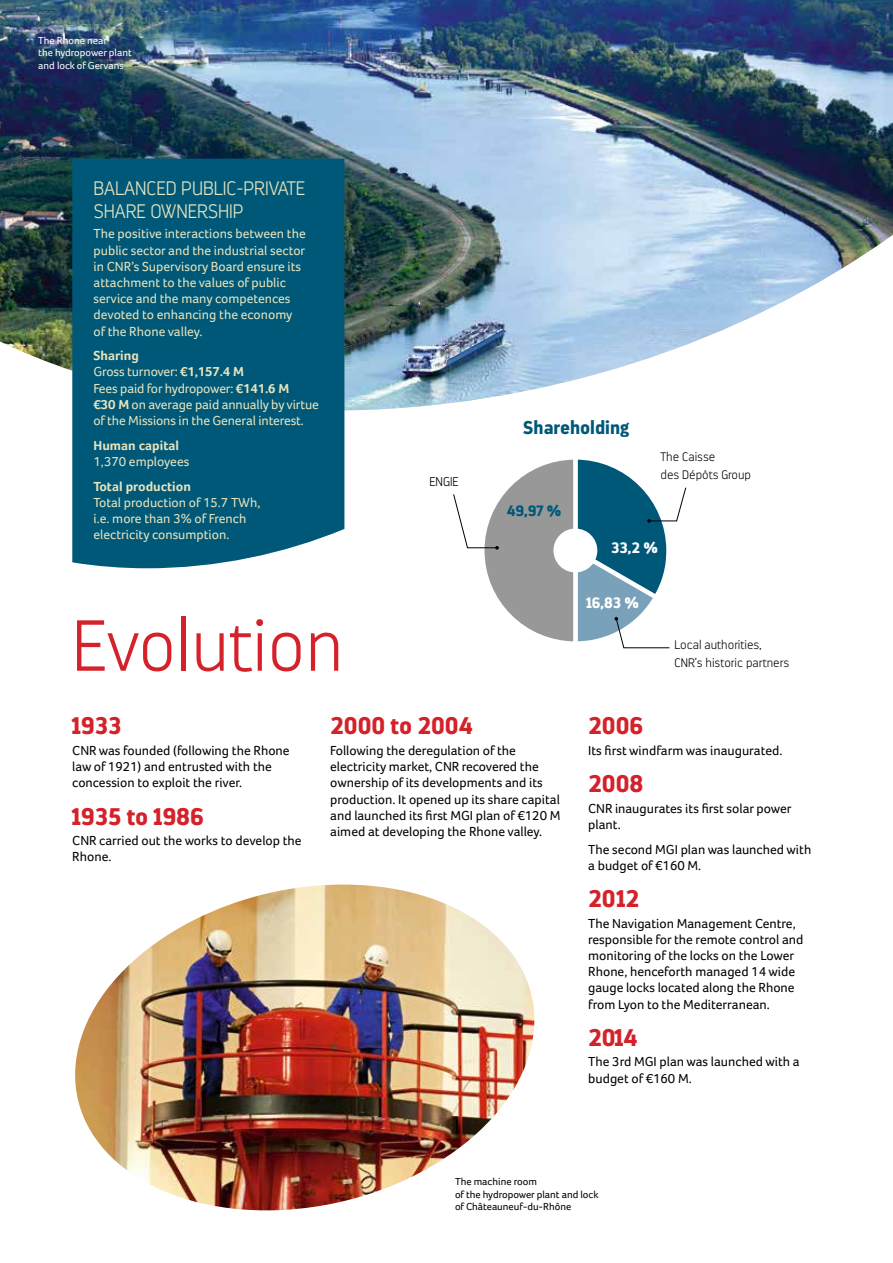
<style>
.page{position:relative;width:893px;height:1263px;background:#fff}
.page>*{position:absolute;margin:0;border:0;box-sizing:border-box;transform-origin:0 0}
.t1{font:200 72px "Darwin";color:#d4212a}
.t2{font:900 24px "Darwin";color:#d4212a}
.t3{font:200 19.5px/23.4px "Darwin";color:#e8e4bd}
.t4{font:900 18.45px "Darwin";color:#005878}
.t5{font:900 15px "Darwin";color:#fff}
.t6{font:900 15px "Darwin";color:#005878}
.t7{font:13.5px/16.2px "Foco";color:#000}
.t8{font:13.5px/16.2px "Foco";color:#e8e4bd}
.t9{font:700 13.5px "Foco";color:#e8e4bd}
.t10{font:200 12.75px "Darwin";color:#000}
.t11{font:200 12.3px/17.5px "Darwin";color:#000}
.t12{font:10.5px/12.6px "Foco";color:#000}
.t13{font:10.5px/12.6px "Foco";color:#fff}
.s1{font-weight:700}
</style>
<div class="page">
<img style="left:0;top:0;width:893px;height:410px">
<img style="left:75px;top:884px;width:460px;height:326px">
<svg style="left:453px;top:459px;width:234px;height:190px"></svg>
<div style="left:72px;top:159px;width:272px;height:409px;background:#005878"></div>
<p class="t13" style="left:38px;top:34px;width:95px">The Rhone near<br>the hydropower plant and lock of Gervans</p>
<h3 class="t3" style="left:94px;top:176px;width:213px">BALANCED PUBLIC-PRIVATE<br>SHARE OWNERSHIP</h3>
<p class="t8" style="left:94px;top:226px;width:214px">The positive interactions between the public sector and the industrial sector in CNR’s Supervisory Board ensure its attachment to the values of public service and the many competences devoted to enhancing the economy of the Rhone valley.</p>
<p class="t8" style="left:94px;top:347px;width:227px"><span class="s1">Sharing<br></span>Gross turnover: <span class="s1">€1,157.4 M<br></span>Fees paid for hydropower: <span class="s1">€141.6 M<br>€30 M</span> on average paid annually by virtue of the Missions in the General interest.</p>
<p class="t9" style="left:94px;top:437px;width:87px">Human capital</p>
<p class="t8" style="left:94px;top:453px;width:97px">1,370 employees</p>
<p class="t9" style="left:94px;top:478px;width:99px">Total production</p>
<p class="t8" style="left:94px;top:494px;width:168px">Total production of 15.7 TWh, i.e. more than 3% of French electricity consumption.</p>
<h1 class="t1" style="left:72px;top:604px;width:273px">Evolution</h1>
<p class="t10" style="left:429px;top:474px;width:31px">ENGIE</p>
<h3 class="t4" style="left:523px;top:417px;width:108px">Shareholding</h3>
<p class="t6" style="left:507px;top:501px;width:56px">49,97 %</p>
<p class="t11" style="left:661px;top:448px;width:92px">The Caisse<br>des Dépôts Group</p>
<p class="t5" style="left:611px;top:539px;width:48px">33,2 %</p>
<p class="t5" style="left:586px;top:593px;width:54px">16,83 %</p>
<p class="t11" style="left:674px;top:636px;width:116px">Local authorities,<br>CNR’s historic partners</p>
<h2 class="t2" style="left:72px;top:711px;width:51px">1933</h2>
<p class="t7" style="left:72px;top:742px;width:219px">CNR was founded (following the Rhone law of 1921) and entrusted with the concession to exploit the river.</p>
<h2 class="t2" style="left:72px;top:801px;width:133px">1935 to 1986</h2>
<p class="t7" style="left:72px;top:832px;width:231px">CNR carried out the works to develop the<br>Rhone.</p>
<h2 class="t2" style="left:330px;top:711px;width:144px">2000 to 2004</h2>
<p class="t7" style="left:330px;top:742px;width:232px">Following the deregulation of the electricity market, CNR recovered the ownership of its developments and its production. It opened up its share capital and launched its first MGI plan of €120 M aimed at developing the Rhone valley.</p>
<h2 class="t2" style="left:588px;top:711px;width:57px">2006</h2>
<p class="t7" style="left:588px;top:742px;width:196px">Its first windfarm was inaugurated.</p>
<h2 class="t2" style="left:588px;top:769px;width:57px">2008</h2>
<p class="t7" style="left:588px;top:800px;width:205px">CNR inaugurates its first solar power plant.</p>
<p class="t7" style="left:588px;top:841px;width:225px">The second MGI plan was launched with a budget of €160 M.</p>
<h2 class="t2" style="left:588px;top:884px;width:52px">2012</h2>
<p class="t7" style="left:588px;top:915px;width:217px">The Navigation Management Centre, responsible for the remote control and monitoring of the locks on the Lower Rhone, henceforth managed 14 wide gauge locks located along the Rhone from Lyon to the Mediterranean.</p>
<h2 class="t2" style="left:588px;top:1023px;width:51px">2014</h2>
<p class="t7" style="left:588px;top:1053px;width:213px">The 3rd MGI plan was launched with a budget of €160 M.</p>
<p class="t12" style="left:455px;top:1175px;width:145px">The machine room<br>of the hydropower plant and lock of Châteauneuf-du-Rhône</p>
</div>
